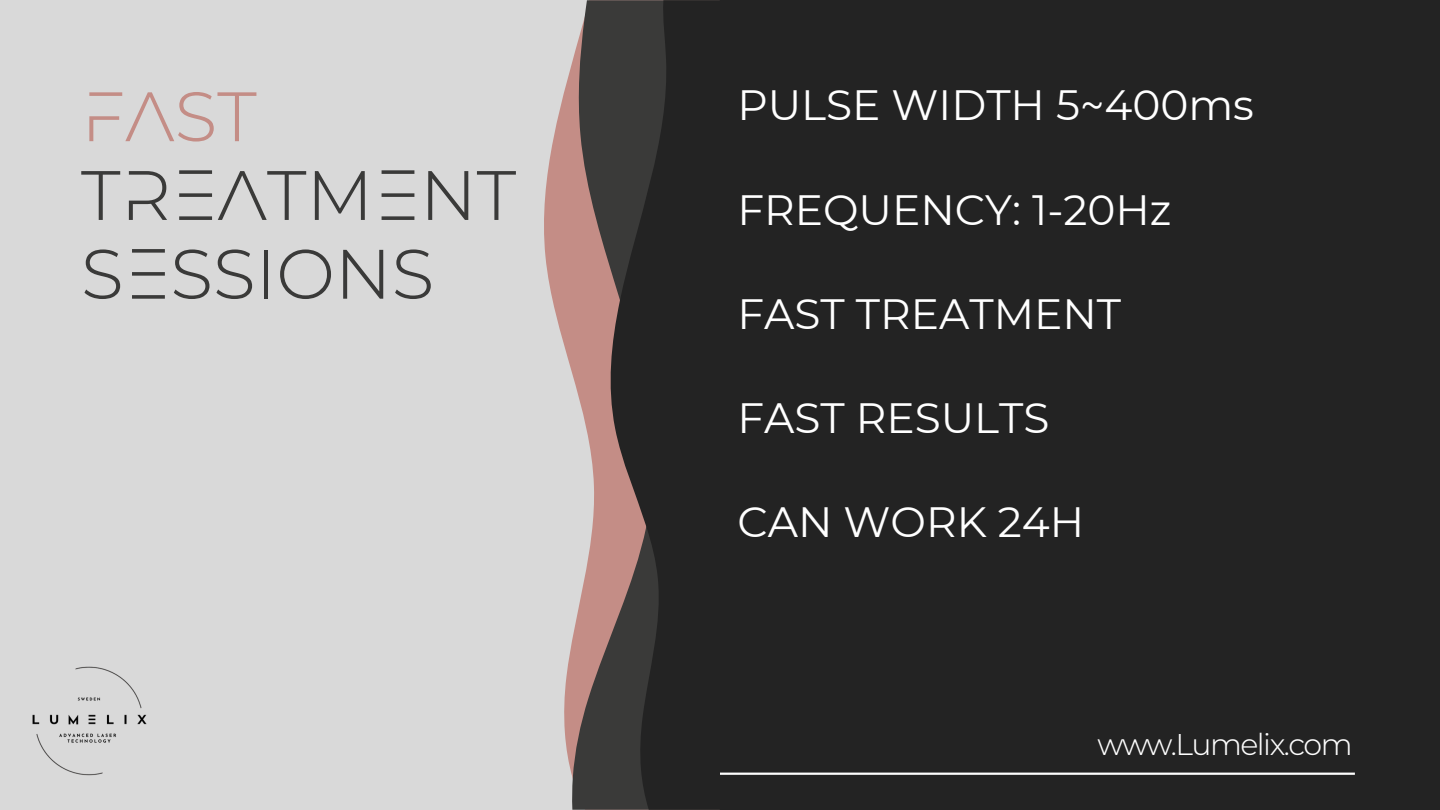
<style>
.page{position:relative;width:1440px;height:810px;background:#d9d9d9}
.page>*{position:absolute;margin:0;border:0;box-sizing:border-box;transform-origin:0 0}
.t1{font:300 69.8px/78.8px "Montserrat Alt 1";color:#3a3a39}
.t2{font:42.3px "Montserrat";color:#fff}
.t3{font:300 30px "Montserrat Alt 1";letter-spacing:-.05em;color:#fefefe}
.s1{color:#c48d86}
</style>
<div class="page">
<div style="left:719px;top:0;width:721px;height:810px;background:#232323"></div>
<svg style="left:544px;top:63px;width:28px;height:712px"></svg>
<svg style="left:572px;top:0;width:35px;height:810px;fill:#c48d86"></svg>
<svg style="left:607px;top:0;width:113px;height:810px;background:#322f2e"></svg>
<hr style="left:720px;top:773px;width:635px;height:2px;background:#fefefe">
<img style="left:32px;top:666px;width:115px;height:110px">
<h1 class="t1" style="left:81px;top:83px;width:437px"><span class="s1">FAST<br></span>TREATMENT<br>SESSIONS</h1>
<h3 class="t2" style="left:737px;top:80px;width:518px">PULSE WIDTH 5~400ms</h3>
<h3 class="t2" style="left:737px;top:184px;width:436px">FREQUENCY: 1-20Hz</h3>
<h2 class="t2" style="left:737px;top:288px;width:385px">FAST TREATMENT</h2>
<h2 class="t2" style="left:737px;top:392px;width:314px">FAST RESULTS</h2>
<h2 class="t2" style="left:737px;top:496px;width:348px">CAN WORK 24H</h2>
<p class="t3" style="left:1098px;top:733px;width:257px">www.Lumelix.com</p>
</div>
